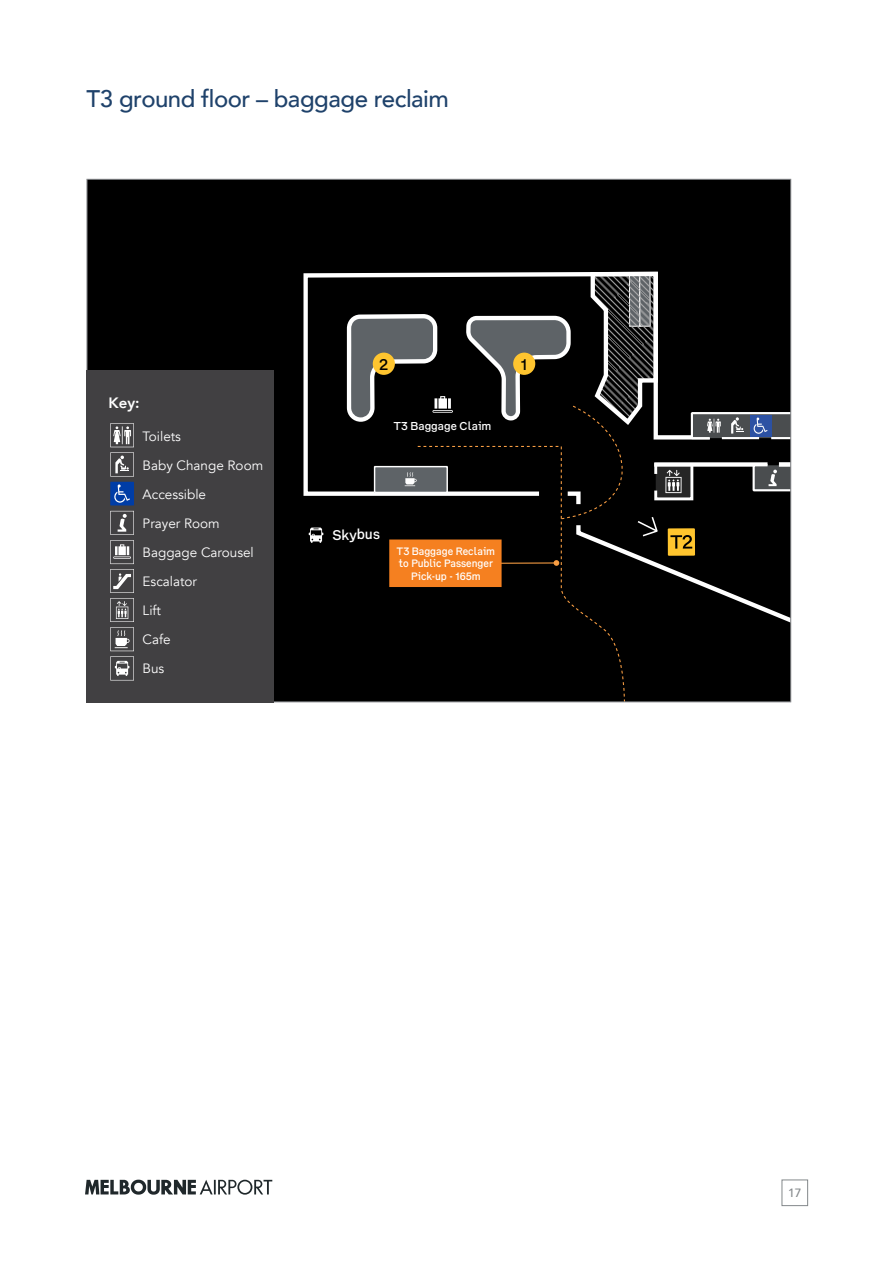
<style>
.page{position:relative;width:893px;height:1263px;background:#fff}
.page>*{position:absolute;margin:0;border:0;box-sizing:border-box;transform-origin:0 0}
.t1{font:500 24px "Avenir";letter-spacing:-.02em;color:#1f426b}
.t2{font:15.3px "Transfer";color:#010101}
.t3{font:800 15px "Avenir";color:#fff}
.t4{font:13.8px "Transfer";color:#fff}
.t5{font:13.5px/29px "Avenir";color:#fff}
.t6{font:500 12px "Avenir";color:#84888b}
.t7{font:11.25px "Transfer";color:#fff}
.t8{font:10.5px/12.6px "Transfer";color:#fff;text-align:center;scale:.95 1}
</style>
<div class="page">
<div style="left:782px;top:1179px;width:26px;height:27px;border:1px solid #84888b"></div>
<svg style="left:85px;top:1179px;width:187px;height:16px"></svg>
<div style="left:87px;top:179px;width:704px;height:523px;background:#000"></div>
<svg style="left:303px;top:273px;width:44px;height:223px"></svg>
<svg style="left:309px;top:528px;width:14px;height:15px"></svg>
<svg style="left:347px;top:271px;width:442px;height:360px"></svg>
<svg style="left:779px;top:462px;width:10px;height:4px"></svg>
<div style="left:513px;top:353px;width:22px;height:22px;background:#ffc52f;border-radius:50%"></div>
<div style="left:373px;top:353px;width:22px;height:22px;background:#ffc52f;border-radius:50%"></div>
<div style="left:86px;top:370px;width:188px;height:332px;background:#414042"></div>
<svg style="left:110px;top:423px;width:24px;height:24px"></svg>
<svg style="left:110px;top:453px;width:24px;height:23px"></svg>
<div style="left:110px;top:482px;width:24px;height:23px;background:#003da6"></div>
<svg style="left:114px;top:484px;width:16px;height:19px"></svg>
<svg style="left:110px;top:511px;width:24px;height:169px"></svg>
<h1 class="t1" style="left:86px;top:78px;width:364px">T3 ground floor – baggage reclaim</h1>
<p class="t3" style="left:109px;top:391px;width:33px">Key:</p>
<p class="t5" style="left:143px;top:422px;width:122px">Toilets<br>Baby Change Room<br>Accessible<br>Prayer Room<br>Baggage Carousel<br>Escalator<br>Lift<br>Cafe<br>Bus</p>
<p class="t2" style="left:379px;top:353px;width:11px">2</p>
<p class="t2" style="left:521px;top:353px;width:8px">1</p>
<p class="t7" style="left:394px;top:418px;width:100px">T3 Baggage Claim</p>
<p class="t4" style="left:332px;top:524px;width:49px">Skybus</p>
<p class="t8" style="left:397px;top:544px;width:105px">T3 Baggage Reclaim to Public Passenger<br>Pick-up - 165m</p>
<p class="t6" style="left:788px;top:1183px;width:15px">17</p>
</div>
